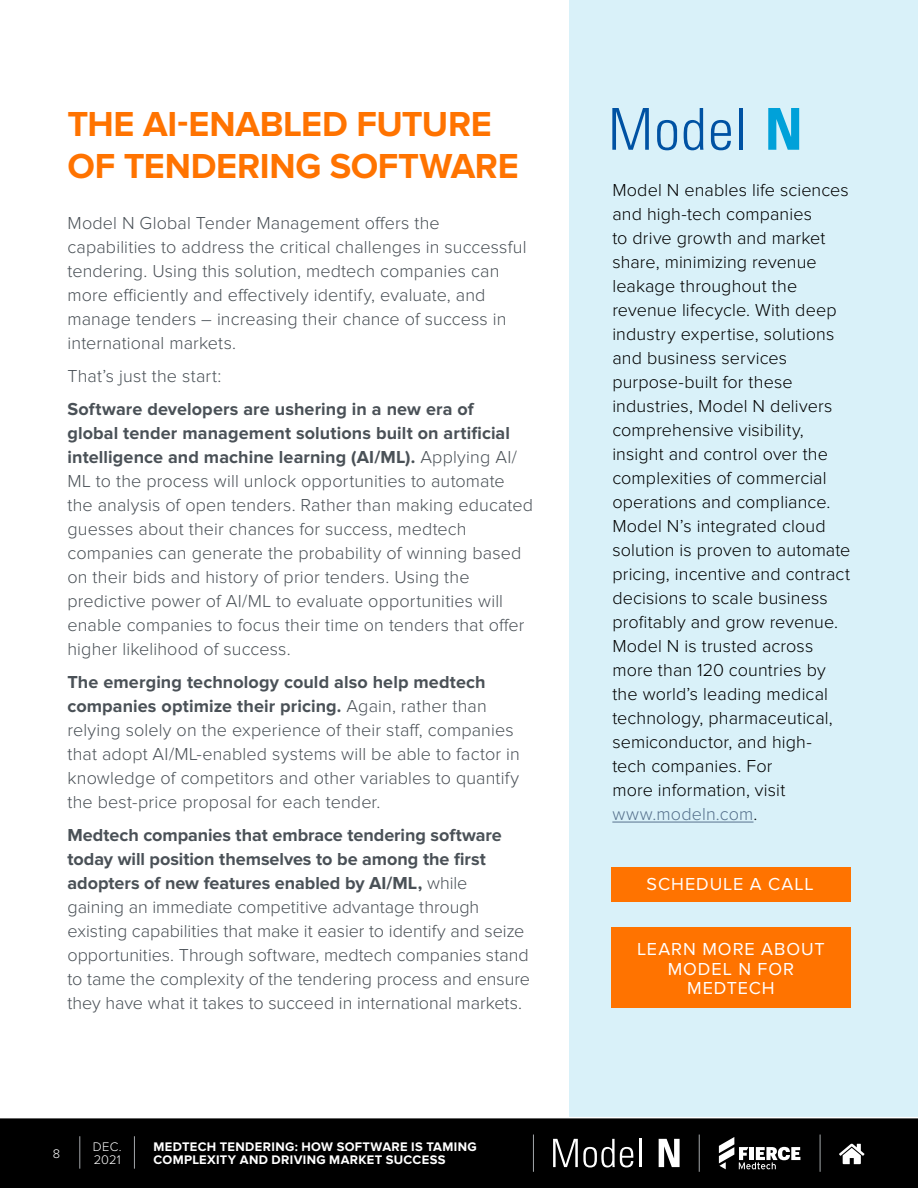
<style>
.page{position:relative;width:918px;height:1188px;background:#fff}
.page>*{position:absolute;margin:0;border:0;box-sizing:border-box;transform-origin:0 0}
.t1{font:700 36px/42px "Proxima Nova";letter-spacing:-.01em;color:#ff7300}
.t2{font:300 18px/24px "Proxima Nova";letter-spacing:.005em;color:#4a5157}
.t3{font:300 18px/24px "Proxima Nova";letter-spacing:.005em;color:#000}
.t4{font:18px/19.5px "Proxima Nova";letter-spacing:.055em;color:#fff;text-align:center}
.t5{font:700 12.9px/13.5px "Proxima Nova";letter-spacing:.025em;color:#fff}
.t6{font:300 12.9px/13.5px "Proxima Nova";letter-spacing:.02em;color:#fff}
.s1{font-weight:700}
.s2{color:#57728d}
</style>
<div class="page">
<div style="left:569px;top:0;width:349px;height:1185px;background:#d9f1f9"></div>
<hr style="left:612px;top:822px;width:142px;height:1px;background:#57728d">
<div style="left:611px;top:867px;width:239px;height:34px;background:#ff7300"></div>
<div style="left:611px;top:927px;width:239px;height:80px;background:#ff7300"></div>
<svg style="left:612px;top:108px;width:37px;height:42px"></svg>
<svg style="left:657px;top:120px;width:20px;height:30px"></svg>
<svg style="left:684px;top:108px;width:19px;height:42px"></svg>
<svg style="left:711px;top:120px;width:20px;height:30px"></svg>
<hr style="left:740px;top:108px;width:3px;height:42px;background:#0052a3">
<svg style="left:768px;top:108px;width:31px;height:42px"></svg>
<div style="left:0;top:1117px;width:918px;height:71px;background:#000"></div>
<hr style="left:533px;top:1135px;width:1px;height:37px;background:#a4a8ab">
<hr style="left:699px;top:1135px;width:1px;height:37px;background:#a4a8ab">
<hr style="left:820px;top:1135px;width:1px;height:37px;background:#a4a8ab">
<hr style="left:79px;top:1136px;width:1px;height:33px;background:#a4a8ab">
<svg style="left:839px;top:1144px;width:25px;height:20px"></svg>
<hr style="left:134px;top:1136px;width:1px;height:33px;background:#a4a8ab">
<svg style="left:553px;top:1139px;width:80px;height:29px;background:#464646"></svg>
<hr style="left:639px;top:1139px;width:3px;height:28px;background:#fff">
<svg style="left:659px;top:1139px;width:21px;height:28px"></svg>
<svg style="left:719px;top:1137px;width:81px;height:32px;background:#575757"></svg>
<h1 class="t1" style="left:68px;top:104px;width:453px">THE AI-ENABLED FUTURE<br>OF TENDERING SOFTWARE</h1>
<p class="t2" style="left:68px;top:212px;width:461px">Model N Global Tender Management offers the capabilities to address the critical challenges in successful tendering. Using this solution, medtech companies can more efficiently and effectively identify, evaluate, and manage tenders – increasing their chance of success in international markets.</p>
<p class="t2" style="left:68px;top:365px;width:155px">That’s just the start:</p>
<p class="t2" style="left:68px;top:398px;width:467px"><span class="s1">Software developers are ushering in a new era of<br>global tender management solutions built on artificial intelligence and machine learning (AI/ML).</span> Applying AI/ ML to the process will unlock opportunities to automate the analysis of open tenders. Rather than making educated guesses about their chances for success, medtech companies can generate the probability of winning based on their bids and history of prior tenders. Using the predictive power of AI/ML to evaluate opportunities will enable companies to focus their time on tenders that offer higher likelihood of success.</p>
<p class="t2" style="left:68px;top:671px;width:454px"><span class="s1">The emerging technology could also help medtech companies optimize their pricing.</span> Again, rather than relying solely on the experience of their staff, companies that adopt AI/ML-enabled systems will be able to factor in knowledge of competitors and other variables to quantify the best-price proposal for each tender.</p>
<p class="t2" style="left:68px;top:824px;width:464px"><span class="s1">Medtech companies that embrace tendering software today will position themselves to be among the first adopters of new features enabled by AI/ML,</span> while<br>gaining an immediate competitive advantage through existing capabilities that make it easier to identify and seize opportunities. Through software, medtech companies stand to tame the complexity of the tendering process and ensure they have what it takes to succeed in international markets.</p>
<p class="t6" style="left:53px;top:1147px;width:9px">8</p>
<p class="t6" style="left:93px;top:1140px;width:30px">DEC.<br>2021</p>
<p class="t5" style="left:154px;top:1140px;width:325px">MEDTECH TENDERING: HOW SOFTWARE IS TAMING<br>COMPLEXITY AND DRIVING MARKET SUCCESS</p>
<p class="t3" style="left:612px;top:178px;width:240px">Model N enables life sciences and high-tech companies<br>to drive growth and market share, minimizing revenue leakage throughout the revenue lifecycle. With deep industry expertise, solutions and business services purpose-built for these industries, Model N delivers comprehensive visibility, insight and control over the complexities of commercial operations and compliance.<br>Model N’s integrated cloud solution is proven to automate pricing, incentive and contract decisions to scale business profitably and grow revenue.<br>Model N is trusted across more than 120 countries by the world’s leading medical technology, pharmaceutical, semiconductor, and high-<br>tech companies. For<br>more information, visit <span class="s2">www.modeln.com</span>.</p>
<p class="t4" style="left:647px;top:875px;width:168px">SCHEDULE A CALL</p>
<p class="t4" style="left:637px;top:940px;width:189px">LEARN MORE ABOUT<br>MODEL N FOR<br>MEDTECH</p>
</div>
